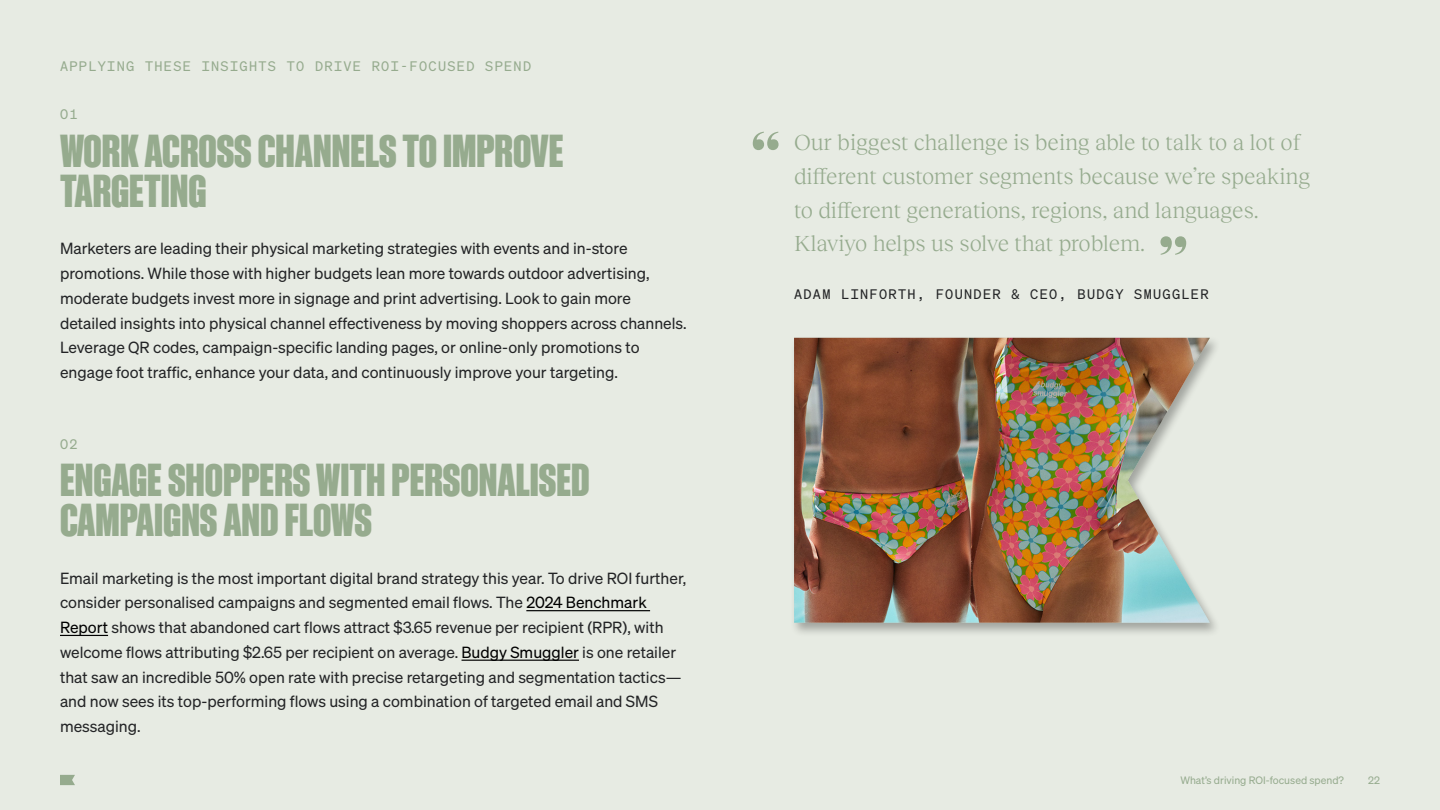
<style>
.page{position:relative;width:1440px;height:810px;background:#e7ebe3}
.page>*{position:absolute;margin:0;border:0;box-sizing:border-box;transform-origin:0 0}
.t1{font:700 67.5px "Reckless Neue";color:#96ab8e}
.t2{font:700 45px/40.5px "Sohne Schmal";color:#96ab8e}
.t3{font:22.5px/33.8px "Reckless Neue";letter-spacing:-.005em;color:#96ab8e}
.t4{font:15.75px/24.8px "Sohne Buch";color:#232426}
.t5{font:13.5px "Sohne Mono Buch";letter-spacing:.1em;color:#96ab8e}
.t6{font:13.5px "Sohne Mono Buch";letter-spacing:.1em;color:#232426}
.t7{font:10.5px "Sohne Buch";color:#96ab8e}
.s1{color:#000}
</style>
<div class="page">
<svg style="left:60px;top:775px;width:15px;height:10px"></svg>
<hr style="left:526px;top:610px;width:124px;height:1px;background:#000">
<hr style="left:60px;top:635px;width:48px;height:1px;background:#000">
<hr style="left:462px;top:660px;width:117px;height:1px;background:#000">
<div style="left:790px;top:335px;width:432px;height:302px;background:#000;opacity:.3"></div>
<img style="left:794px;top:338px;width:416px;height:285px">
<p class="t5" style="left:60px;top:58px;width:473px">APPLYING THESE INSIGHTS TO DRIVE ROI-FOCUSED SPEND</p>
<p class="t5" style="left:60px;top:106px;width:19px">01</p>
<h2 class="t2" style="left:60px;top:130px;width:505px">WORK ACROSS CHANNELS TO IMPROVE<br>TARGETING</h2>
<p class="t4" style="left:60px;top:236px;width:628px">Marketers are leading their physical marketing strategies with events and in-store promotions. While those with higher budgets lean more towards outdoor advertising, moderate budgets invest more in signage and print advertising. Look to gain more detailed insights into physical channel effectiveness by moving shoppers across channels.<br>Leverage QR codes, campaign-specific landing pages, or online-only promotions to engage foot traffic, enhance your data, and continuously improve your targeting.</p>
<p class="t5" style="left:60px;top:435px;width:19px">02</p>
<h2 class="t2" style="left:60px;top:459px;width:531px">ENGAGE SHOPPERS WITH PERSONALISED<br>CAMPAIGNS AND FLOWS</h2>
<p class="t4" style="left:60px;top:565px;width:628px">Email marketing is the most important digital brand strategy this year. To drive ROI further, consider personalised campaigns and segmented email flows. The <span class="s1">2024 Benchmark Report</span> shows that abandoned cart flows attract $3.65 revenue per recipient (RPR), with welcome flows attributing $2.65 per recipient on average. <span class="s1">Budgy Smuggler</span> is one retailer that saw an incredible 50% open rate with precise retargeting and segmentation tactics— and now sees its top-performing flows using a combination of targeted email and SMS messaging.</p>
<h1 class="t1" style="left:750px;top:110px;width:33px">“</h1>
<h3 class="t3" style="left:794px;top:124px;width:518px">Our biggest challenge is being able to talk to a lot of different customer segments because we’re speaking to different generations, regions, and languages.<br>Klaviyo helps us solve that problem.</h3>
<p class="t6" style="left:794px;top:285px;width:416px">ADAM LINFORTH, FOUNDER &amp; CEO, BUDGY SMUGGLER</p>
<h1 class="t1" style="left:1159px;top:215px;width:31px">”</h1>
<p class="t7" style="left:1180px;top:774px;width:165px">What’s driving ROI-focused spend?</p>
<p class="t7" style="left:1368px;top:774px;width:13px">22</p>
</div>
